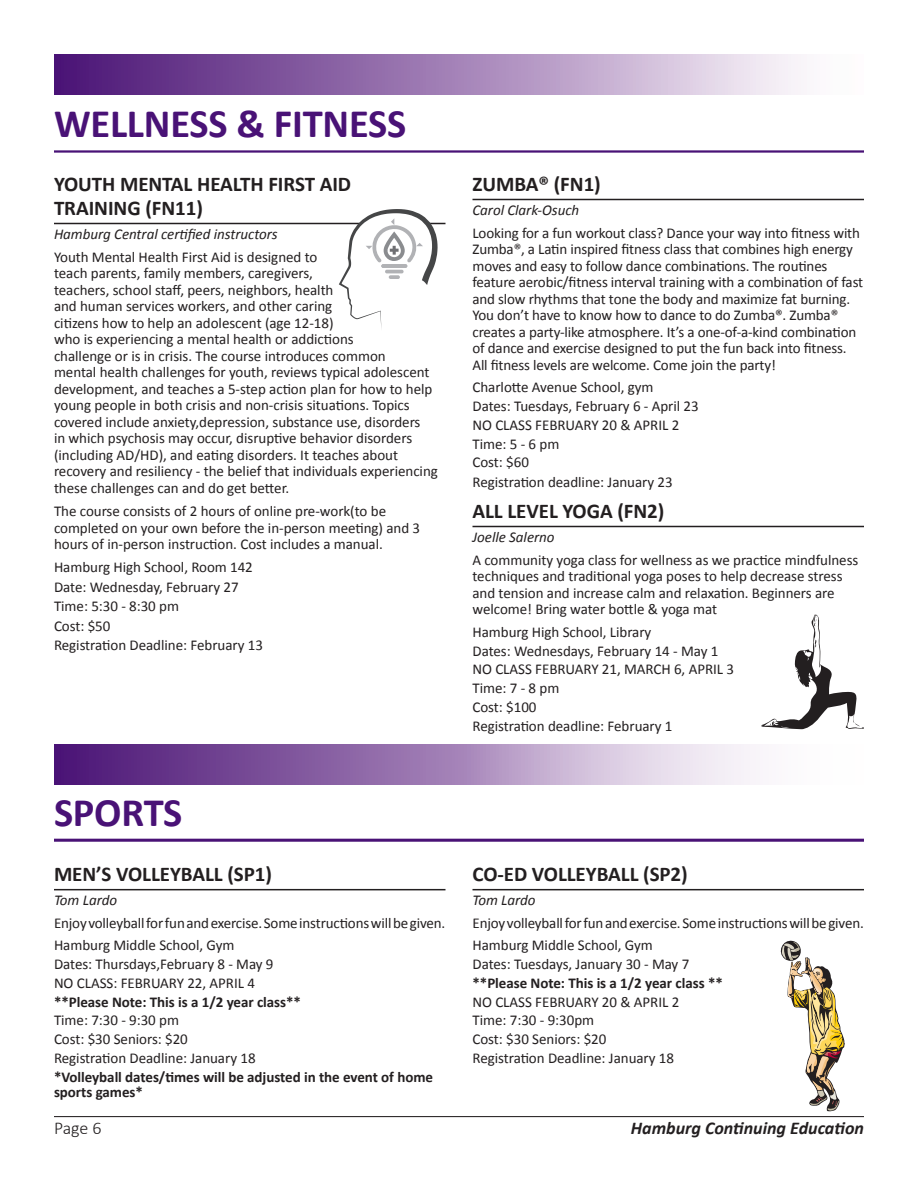
<style>
.page{position:relative;width:918px;height:1188px;background:#fff}
.page>*{position:absolute;margin:0;border:0;box-sizing:border-box;transform-origin:0 0}
.Program_Name{font:700 40.5px "Calibri";letter-spacing:-.005em;color:#491276}
.Course_name{font:700 21px/24px "Calibri";letter-spacing:-.005em;color:#231f20}
.t1{font:italic 700 18px "Calibri";color:#231f20}
.t2{font:300 18px "Calibri";color:#231f20}
.text_-_10_11{font:15px/16.5px "Calibri";letter-spacing:-.005em;color:#231f20}
.location_date_cost{font:15px "Calibri";letter-spacing:-.005em;color:#231f20}
.location_date_cost-2{font:700 15px/15.8px "Calibri";letter-spacing:-.005em;color:#231f20}
.Instructor{font:italic 15px "Calibri";letter-spacing:-.005em;color:#231f20}
</style>
<div class="page">
<hr style="left:54px;top:1116px;width:810px;height:1px;background:#231f20">
<hr style="left:54px;top:839px;width:810px;height:3px;background:#491276">
<hr style="left:54px;top:889px;width:392px;height:1px;background:#231f20">
<hr style="left:472px;top:889px;width:392px;height:1px;background:#231f20">
<div style="left:54px;top:744px;width:810px;height:41px;background:linear-gradient(to right,#470c72,#fff)"></div>
<hr style="left:54px;top:223px;width:392px;height:1px;background:#231f20">
<hr style="left:472px;top:199px;width:392px;height:1px;background:#231f20">
<hr style="left:472px;top:526px;width:392px;height:1px;background:#231f20">
<hr style="left:54px;top:150px;width:810px;height:3px;background:#491276">
<div style="left:54px;top:54px;width:810px;height:40px;background:linear-gradient(to right,#480f73,#fff)"></div>
<svg style="left:339px;top:209px;width:99px;height:119px"></svg>
<svg style="left:781px;top:941px;width:64px;height:170px"></svg>
<svg style="left:762px;top:615px;width:102px;height:114px"></svg>
<p class="Program_Name" style="left:54px;top:98px;width:354px">WELLNESS &amp; FITNESS</p>
<p class="Course_name" style="left:54px;top:172px;width:299px">YOUTH MENTAL HEALTH FIRST AID<br>TRAINING (FN11)</p>
<p class="Instructor" style="left:54px;top:223px;width:225px">Hamburg Central certified instructors</p>
<p class="text_-_10_11" style="left:54px;top:249px;width:385px">Youth Mental Health First Aid is designed to<br>teach parents, family members, caregivers,<br>teachers, school staff, peers, neighbors, health<br>and human services workers, and other caring<br>citizens how to help an adolescent (age 12-18)<br>who is experiencing a mental health or addictions<br>challenge or is in crisis. The course introduces common<br>mental health challenges for youth, reviews typical adolescent development, and teaches a 5-step action plan for how to help young people in both crisis and non-crisis situations. Topics covered include anxiety,depression, substance use, disorders<br>in which psychosis may occur, disruptive behavior disorders (including AD/HD), and eating disorders. It teaches about recovery and resiliency - the belief that individuals experiencing these challenges can and do get better.</p>
<p class="text_-_10_11" style="left:54px;top:503px;width:368px">The course consists of 2 hours of online pre-work(to be completed on your own before the in-person meeting) and 3 hours of in-person instruction. Cost includes a manual.</p>
<p class="location_date_cost" style="left:54px;top:558px;width:200px">Hamburg High School, Room 142</p>
<p class="location_date_cost" style="left:54px;top:577px;width:186px">Date: Wednesday, February 27</p>
<p class="location_date_cost" style="left:54px;top:597px;width:127px">Time: 5:30 - 8:30 pm</p>
<p class="location_date_cost" style="left:54px;top:616px;width:58px">Cost: $50</p>
<p class="location_date_cost" style="left:54px;top:636px;width:211px">Registration Deadline: February 13</p>
<p class="Program_Name" style="left:54px;top:787px;width:130px">SPORTS</p>
<p class="Course_name" style="left:54px;top:862px;width:220px">MEN’S VOLLEYBALL (SP1)</p>
<p class="Instructor" style="left:54px;top:889px;width:65px">Tom Lardo</p>
<p class="text_-_10_11" style="left:54px;top:915px;width:393px">Enjoy volleyball for fun and exercise. Some instructions will be given.</p>
<p class="location_date_cost" style="left:54px;top:936px;width:182px">Hamburg Middle School, Gym</p>
<p class="location_date_cost" style="left:54px;top:955px;width:221px">Dates: Thursdays,February 8 - May 9</p>
<p class="location_date_cost" style="left:54px;top:973px;width:202px">NO CLASS: FEBRUARY 22, APRIL 4</p>
<p class="location_date_cost-2" style="left:54px;top:994px;width:249px">**Please Note: This is a 1/2 year class**</p>
<p class="location_date_cost" style="left:54px;top:1011px;width:127px">Time: 7:30 - 9:30 pm</p>
<p class="location_date_cost" style="left:54px;top:1030px;width:135px">Cost: $30 Seniors: $20</p>
<p class="location_date_cost" style="left:54px;top:1048px;width:203px">Registration Deadline: January 18</p>
<p class="location_date_cost-2" style="left:54px;top:1069px;width:381px">*Volleyball dates/times will be adjusted in the event of home sports games*</p>
<p class="Course_name" style="left:472px;top:172px;width:130px">ZUMBA® (FN1)</p>
<p class="Instructor" style="left:472px;top:199px;width:108px">Carol Clark-Osuch</p>
<p class="text_-_10_11" style="left:472px;top:225px;width:392px">Looking for a fun workout class? Dance your way into fitness with Zumba®, a Latin inspired fitness class that combines high energy moves and easy to follow dance combinations. The routines feature aerobic/fitness interval training with a combination of fast and slow rhythms that tone the body and maximize fat burning.<br>You don’t have to know how to dance to do Zumba®. Zumba® creates a party-like atmosphere. It’s a one-of-a-kind combination of dance and exercise designed to put the fun back into fitness.<br>All fitness levels are welcome. Come join the party!</p>
<p class="location_date_cost" style="left:472px;top:378px;width:183px">Charlotte Avenue School, gym</p>
<p class="location_date_cost" style="left:472px;top:397px;width:228px">Dates: Tuesdays, February 6 - April 23</p>
<p class="location_date_cost" style="left:472px;top:415px;width:208px">NO CLASS FEBRUARY 20 &amp; APRIL 2</p>
<p class="location_date_cost" style="left:472px;top:434px;width:88px">Time: 5 - 6 pm</p>
<p class="location_date_cost" style="left:472px;top:453px;width:58px">Cost: $60</p>
<p class="location_date_cost" style="left:472px;top:472px;width:202px">Registration deadline: January 23</p>
<p class="Course_name" style="left:472px;top:499px;width:193px">ALL LEVEL YOGA (FN2)</p>
<p class="Instructor" style="left:472px;top:526px;width:84px">Joelle Salerno</p>
<p class="text_-_10_11" style="left:472px;top:552px;width:387px">A community yoga class for wellness as we practice mindfulness techniques and traditional yoga poses to help decrease stress and tension and increase calm and relaxation. Beginners are welcome! Bring water bottle &amp; yoga mat</p>
<p class="location_date_cost" style="left:472px;top:622px;width:180px">Hamburg High School, Library</p>
<p class="location_date_cost" style="left:472px;top:641px;width:247px">Dates: Wednesdays, February 14 - May 1</p>
<p class="location_date_cost" style="left:472px;top:660px;width:263px">NO CLASS FEBRUARY 21, MARCH 6, APRIL 3</p>
<p class="location_date_cost" style="left:472px;top:679px;width:88px">Time: 7 - 8 pm</p>
<p class="location_date_cost" style="left:472px;top:697px;width:66px">Cost: $100</p>
<p class="location_date_cost" style="left:472px;top:716px;width:202px">Registration deadline: February 1</p>
<p class="Course_name" style="left:472px;top:862px;width:217px">CO-ED VOLLEYBALL (SP2)</p>
<p class="Instructor" style="left:472px;top:889px;width:65px">Tom Lardo</p>
<p class="text_-_10_11" style="left:472px;top:915px;width:393px">Enjoy volleyball for fun and exercise. Some instructions will be given.</p>
<p class="location_date_cost" style="left:472px;top:936px;width:182px">Hamburg Middle School, Gym</p>
<p class="location_date_cost" style="left:472px;top:955px;width:218px">Dates: Tuesdays, January 30 - May 7</p>
<p class="location_date_cost-2" style="left:472px;top:975px;width:252px">**Please Note: This is a 1/2 year class **</p>
<p class="location_date_cost" style="left:472px;top:992px;width:208px">NO CLASS FEBRUARY 20 &amp; APRIL 2</p>
<p class="location_date_cost" style="left:472px;top:1011px;width:123px">Time: 7:30 - 9:30pm</p>
<p class="location_date_cost" style="left:472px;top:1030px;width:135px">Cost: $30 Seniors: $20</p>
<p class="location_date_cost" style="left:472px;top:1048px;width:203px">Registration Deadline: January 18</p>
<p class="t2" style="left:54px;top:1117px;width:49px">Page 6</p>
<p class="t1" style="left:631px;top:1117px;width:235px">Hamburg Continuing Education</p>
</div>
